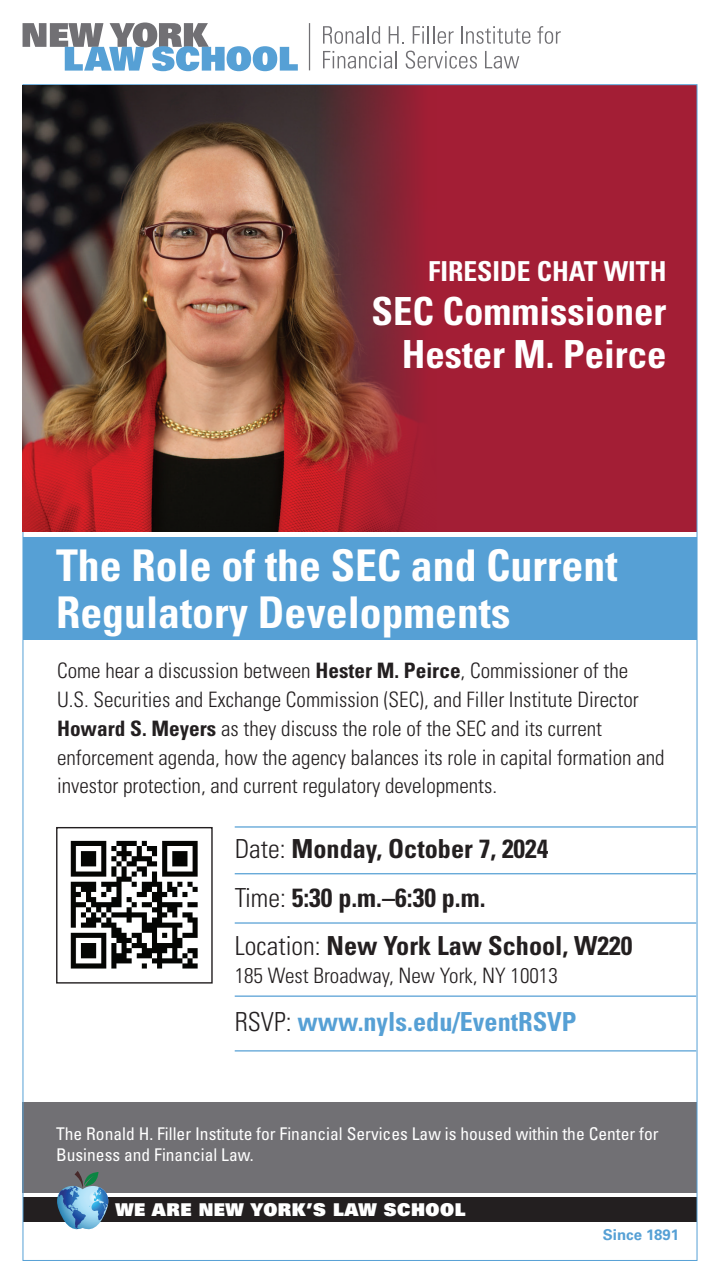
<style>
.page{position:relative;width:720px;height:1280px;background:#fff}
.page>*{position:absolute;margin:0;border:0;box-sizing:border-box;transform-origin:0 0}
.t1{font:700 condensed 43.75px/46.2px "Univers LT Std";color:#fff}
.t2{font:700 condensed 38.75px/43.8px "Univers LT Std";color:#fff;text-align:right}
.t3{font:700 condensed 27.5px "Univers LT Std";color:#fff}
.t4{font:700 condensed 26.25px/48.4px "Univers LT Std";color:#231f20}
.t5{font:700 condensed 26.25px "Univers LT Std";color:#56a0d5}
.t6{font:300 condensed 21.25px/28.8px "Univers LT Std";color:#231f20}
.t7{font:17.62px "Univers LT Std X Black";letter-spacing:.03em;color:#fff}
.t8{font:condensed 17.5px/21px "Univers LT Std";color:#fff}
.t9{font:700 15px "Univers LT Std";color:#56a0d5}
.s1{font-weight:700}
.s2{font-weight:300}
.s3{font-weight:300;color:#231f20}
</style>
<div class="page">
<div style="left:147px;top:85px;width:549px;height:447px;background:#a31e35"></div>
<div style="left:22px;top:1102px;width:675px;height:91px;background:#717074"></div>
<div style="left:23px;top:537px;width:674px;height:103px;background:#56a0d5"></div>
<div style="left:23px;top:1197px;width:674px;height:25px;background:#231f20"></div>
<svg style="left:57px;top:1171px;width:52px;height:59px"></svg>
<svg style="left:23px;top:22px;width:275px;height:49px"></svg>
<svg style="left:323px;top:26px;width:57px;height:18px"></svg>
<svg style="left:389px;top:26px;width:15px;height:18px"></svg>
<svg style="left:413px;top:26px;width:41px;height:18px"></svg>
<svg style="left:461px;top:26px;width:69px;height:18px"></svg>
<svg style="left:537px;top:26px;width:24px;height:18px"></svg>
<svg style="left:323px;top:51px;width:74px;height:18px"></svg>
<svg style="left:406px;top:51px;width:71px;height:18px"></svg>
<svg style="left:485px;top:51px;width:34px;height:18px"></svg>
<hr style="left:309px;top:23px;width:1px;height:47px;background:#717074">
<hr style="left:235px;top:826px;width:461px;height:2px;background:#56a0d5">
<hr style="left:235px;top:873px;width:461px;height:1px;background:#56a0d5">
<hr style="left:235px;top:922px;width:461px;height:2px;background:#56a0d5">
<hr style="left:235px;top:996px;width:461px;height:1px;background:#56a0d5">
<hr style="left:235px;top:1050px;width:461px;height:2px;background:#56a0d5">
<img style="left:70px;top:840px;width:128px;height:129px">
<div style="left:56px;top:827px;width:157px;height:157px;border:1px solid #231f20"></div>
<img style="left:22px;top:85px;width:415px;height:447px">
<p class="t3" style="left:428px;top:254px;width:240px">FIRESIDE CHAT WITH</p>
<h2 class="t2" style="left:372px;top:289px;width:296px">SEC Commissioner<br>Hester M. Peirce</h2>
<h1 class="t1" style="left:56px;top:543px;width:563px">The Role of the SEC and Current<br>Regulatory Developments</h1>
<p class="t6" style="left:57px;top:657px;width:609px">Come hear a discussion between <span class="s1">Hester M. Peirce</span>, Commissioner of the U.S. Securities and Exchange Commission (SEC), and Filler Institute Director <span class="s1">Howard S. Meyers</span> as they discuss the role of the SEC and its current enforcement agenda, how the agency balances its role in capital formation and investor protection, and current regulatory developments.</p>
<p class="t4" style="left:235px;top:825px;width:399px"><span class="s2">Date:</span> Monday, October 7, 2024<br><span class="s2">Time:</span> 5:30 p.m.–6:30 p.m.<br><span class="s2">Location:</span> New York Law School, W220</p>
<p class="t6" style="left:235px;top:961px;width:325px">185 West Broadway, New York, NY 10013</p>
<p class="t5" style="left:235px;top:1006px;width:343px"><span class="s3">RSVP:</span> www.nyls.edu/EventRSVP</p>
<p class="t8" style="left:56px;top:1123px;width:604px">The Ronald H. Filler Institute for Financial Services Law is housed within the Center for<br>Business and Financial Law.</p>
<p class="t7" style="left:115px;top:1198px;width:352px">WE ARE NEW YORK’S LAW SCHOOL</p>
<p class="t9" style="left:603px;top:1226px;width:78px">Since 1891</p>
</div>
